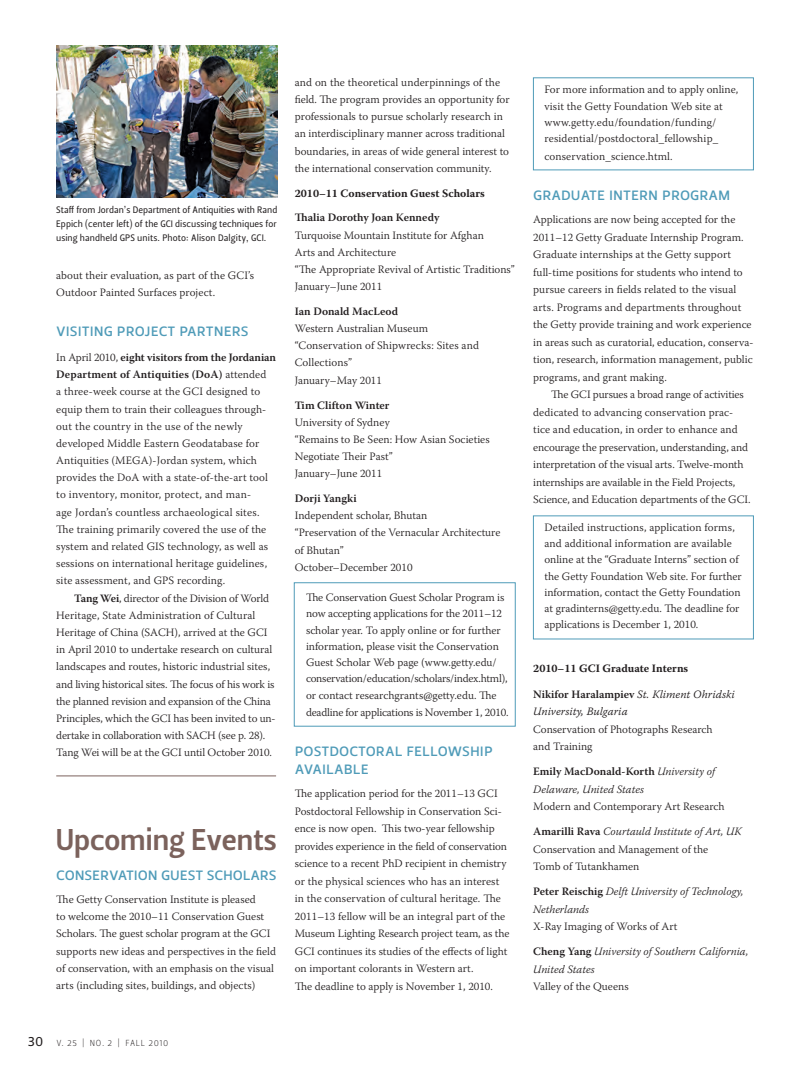
<style>
.page{position:relative;width:810px;height:1080px;background:#fff}
.page>*{position:absolute;margin:0;border:0;box-sizing:border-box;transform-origin:0 0}
.t1{font:30px "Leitura Sans Grot 3";color:#7b625c}
.t2{font:17.5px/17.5px "Leitura Sans Grot 2";color:#4f9bb8}
.t3{font:13.75px "Leitura Sans Grot 2";color:#231f20}
.t4{font:300 11.25px/17.2px "Warnock Pro";color:#231f20}
.t5{font:italic 300 11.25px/17.5px "Warnock Pro";color:#231f20}
.t6{font:600 11.25px "Warnock Pro";color:#231f20}
.t7{font:700 11.25px "Warnock Pro";color:#231f20}
.t8{font:11.25px/17.5px "Warnock Pro Light It Capt";letter-spacing:-.005em;color:#231f20}
.t9{font:300 11.25px "Warnock Pro";letter-spacing:-.02em;color:#231f20}
.t10{font:9.38px/13.8px "Leitura Sans Grot 2";letter-spacing:.01em;color:#231f20;text-align:justify}
.t11{font:8.75px "Leitura Sans Grot 1";letter-spacing:.07em;color:#231f20}
.s1{font-weight:600}
.s2{font-family:"Bembo SC"}
.s3{font-family:"Warnock Pro";font-weight:600}
.s4{font-weight:300;font-style:italic}
.s5{font-weight:600;font-style:normal}
</style>
<div class="page">
<img style="left:56px;top:45px;width:222px;height:152px">
<hr style="left:56px;top:776px;width:220px;height:1px;background:#7b625c">
<div style="left:294px;top:582px;width:222px;height:145px;border:1px solid #4f9bb8"></div>
<div style="left:533px;top:516px;width:221px;height:123px;border:1px solid #4f9bb8"></div>
<p class="t10" style="left:56px;top:203px;width:223px">Staff from Jordan’s Department of Antiquities with Rand Eppich (center left) of the GCI discussing techniques for using handheld GPS units. Photo: Alison Dalgity, GCI.</p>
<p class="t4" style="left:56px;top:267px;width:199px">about their evaluation, as part of the GCI’s<br>Outdoor Painted Surfaces project.</p>
<p class="t2" style="left:56px;top:322px;width:194px">visiting project partners</p>
<p class="t4" style="left:56px;top:348px;width:221px">In April 2010, <span class="s1">eight visitors from the Jordanian Department of Antiquities (DoA)</span> attended<br>a three-week course at the GCI designed to equip them to train their colleagues through&shy;out the country in the use of the newly developed Middle Eastern Geodatabase for Antiquities (MEGA)-Jordan system, which provides the DoA with a state-of-the-art tool to inventory, monitor, protect, and man-<br>age Jordan’s countless archaeological sites.<br>The training primarily covered the use of the system and related GIS technology, as well as sessions on international heritage guidelines, site assessment, and GPS recording.</p>
<p class="t4" style="left:56px;top:589px;width:221px;text-indent:18px"><span class="s1">Tang Wei</span>, director of the Division of World Heritage, State Administration of Cultural Heritage of China (SACH), arrived at the GCI in April 2010 to undertake research on cultural landscapes and routes, historic industrial sites, and living historical sites. The focus of his work is the planned revision and expansion of the China Principles, which the GCI has been invited to un&shy;dertake in collaboration with SACH (see p. 28).<br>Tang Wei will be at the GCI until October 2010.</p>
<p class="t1" style="left:56px;top:822px;width:222px">Upcoming Events</p>
<p class="t2" style="left:56px;top:865px;width:222px">conservation guest scholars</p>
<p class="t4" style="left:56px;top:891px;width:221px">The Getty Conservation Institute is pleased<br>to welcome the 2010–11 Conservation Guest Scholars. The guest scholar program at the GCI supports new ideas and perspectives in the field of conservation, with an emphasis on the visual arts (including sites, buildings, and objects)</p>
<p class="t3" style="left:28px;top:1033px;width:17px">30</p>
<p class="t11" style="left:57px;top:1037px;width:113px">V. 25 <span class="s2">|</span> NO. 2 <span class="s2">|</span> FALL 2010</p>
<p class="t4" style="left:295px;top:73px;width:216px">and on the theoretical underpinnings of the field. The program provides an opportunity for professionals to pursue scholarly research in an interdisciplinary manner across traditional boundaries, in areas of wide general interest to the international conservation community.</p>
<p class="t7" style="left:295px;top:186px;width:192px">2010–11 Conservation Guest Scholars</p>
<p class="t6" style="left:295px;top:211px;width:146px">Thalia Dorothy Joan Kennedy</p>
<p class="t4" style="left:295px;top:226px;width:191px">Turquoise Mountain Institute for Afghan<br>Arts and Architecture</p>
<p class="t4" style="left:295px;top:260px;width:222px">“The Appropriate Revival of Artistic Traditions”</p>
<p class="t4" style="left:295px;top:278px;width:89px">January–June 2011</p>
<p class="t6" style="left:295px;top:304px;width:105px">Ian Donald MacLeod</p>
<p class="t4" style="left:295px;top:320px;width:135px">Western Australian Museum</p>
<p class="t4" style="left:295px;top:337px;width:186px">“Conservation of Shipwrecks: Sites and</p>
<p class="t4" style="left:295px;top:354px;width:59px">Collections”</p>
<p class="t4" style="left:295px;top:371px;width:89px">January–May 2011</p>
<p class="t6" style="left:295px;top:398px;width:96px">Tim Clifton Winter</p>
<p class="t4" style="left:295px;top:413px;width:96px">University of Sydney</p>
<p class="t4" style="left:295px;top:430px;width:196px">“Remains to Be Seen: How Asian Societies<br>Negotiate Their Past”</p>
<p class="t4" style="left:295px;top:465px;width:89px">January–June 2011</p>
<p class="t6" style="left:295px;top:492px;width:63px">Dorji Yangki</p>
<p class="t4" style="left:295px;top:507px;width:134px">Independent scholar, Bhutan</p>
<p class="t4" style="left:295px;top:524px;width:207px">“Preservation of the Vernacular Architecture</p>
<p class="t4" style="left:295px;top:541px;width:50px">of Bhutan”</p>
<p class="t4" style="left:295px;top:559px;width:119px">October–December 2010</p>
<p class="t4" style="left:306px;top:589px;width:200px">The Conservation Guest Scholar Program is</p>
<p class="t4" style="left:306px;top:605px;width:203px;line-height:16.2px">now accepting applications for the 2011–12 scholar year. To apply online or for further information, please visit the Conservation Guest Scholar Web page (www.getty.edu/ conservation/education/scholars/index.html), or contact researchgrants@getty.edu. The</p>
<p class="t9" style="left:306px;top:706px;width:204px">deadline for applications is November 1, 2010.</p>
<p class="t2" style="left:295px;top:742px;width:200px">postdoctoral fellowship available</p>
<p class="t4" style="left:295px;top:785px;width:216px">The application period for the 2011–13 GCI Postdoctoral Fellowship in Conservation Sci&shy;ence is now open. This two-year fellowship provides experience in the field of conservation science to a recent PhD recipient in chemistry or the physical sciences who has an interest in the conservation of cultural heritage. The 2011–13 fellow will be an integral part of the Museum Lighting Research project team, as the GCI continues its studies of the effects of light on important colorants in Western art.<br>The deadline to apply is November 1, 2010.</p>
<p class="t4" style="left:545px;top:81px;width:195px;line-height:16.2px">For more information and to apply online, visit the Getty Foundation Web site at</p>
<p class="t4" style="left:545px;top:113px;width:173px">www.getty.edu/foundation/funding/</p>
<p class="t4" style="left:545px;top:130px;width:175px">residential/postdoctoral_fellowship_</p>
<p class="t4" style="left:545px;top:147px;width:130px">conservation_science.html.</p>
<p class="t2" style="left:533px;top:185px;width:199px">graduate intern program</p>
<p class="t4" style="left:533px;top:211px;width:222px">Applications are now being accepted for the 2011–12 Getty Graduate Internship Program.<br>Graduate internships at the Getty support full-time positions for students who intend to pursue careers in fields related to the visual arts. Programs and departments throughout the Getty provide training and work experience in areas such as curatorial, education, conserva&shy;tion, research, information management, public programs, and grant making.</p>
<p class="t4" style="left:533px;top:386px;width:219px;text-indent:18px">The GCI pursues a broad range of activities dedicated to advancing conservation prac&shy;tice and education, in order to enhance and encourage the preservation, understanding, and interpretation of the visual arts. Twelve-month internships are available in the Field Projects, Science, and Education departments of the GCI.</p>
<p class="t4" style="left:545px;top:519px;width:199px;line-height:16.2px">Detailed instructions, application forms, and additional information are available online at the “Graduate Interns” section of the Getty Foundation Web site. For further information, contact the Getty Foundation at gradinterns@getty.edu. The deadline for applications is December 1, 2010.</p>
<p class="t7" style="left:533px;top:662px;width:157px">2010–11 GCI Graduate Interns</p>
<p class="t8" style="left:533px;top:685px;width:203px"><span class="s3">Nikifor Haralampiev</span> St. Kliment Ohridski<br>University, Bulgaria</p>
<p class="t4" style="left:533px;top:720px;width:181px">Conservation of Photographs Research and Training</p>
<p class="t6" style="left:533px;top:765px;width:183px">Emily MacDonald-Korth <span class="s4">University of</span></p>
<p class="t5" style="left:533px;top:780px;width:112px">Delaware, United States</p>
<p class="t4" style="left:533px;top:798px;width:193px">Modern and Contemporary Art Research</p>
<p class="t5" style="left:533px;top:823px;width:210px"><span class="s5">Amarilli Rava</span> Courtauld Institute of Art, UK</p>
<p class="t4" style="left:533px;top:840px;width:177px">Conservation and Management of the<br>Tomb of Tutankhamen</p>
<p class="t5" style="left:533px;top:883px;width:212px"><span class="s5">Peter Reischig</span> Delft University of Technology,<br>Netherlands</p>
<p class="t4" style="left:533px;top:918px;width:146px">X-Ray Imaging of Works of Art</p>
<p class="t5" style="left:533px;top:943px;width:217px"><span class="s5">Cheng Yang</span> University of Southern California,<br>United States</p>
<p class="t4" style="left:533px;top:978px;width:97px">Valley of the Queens</p>
</div>
